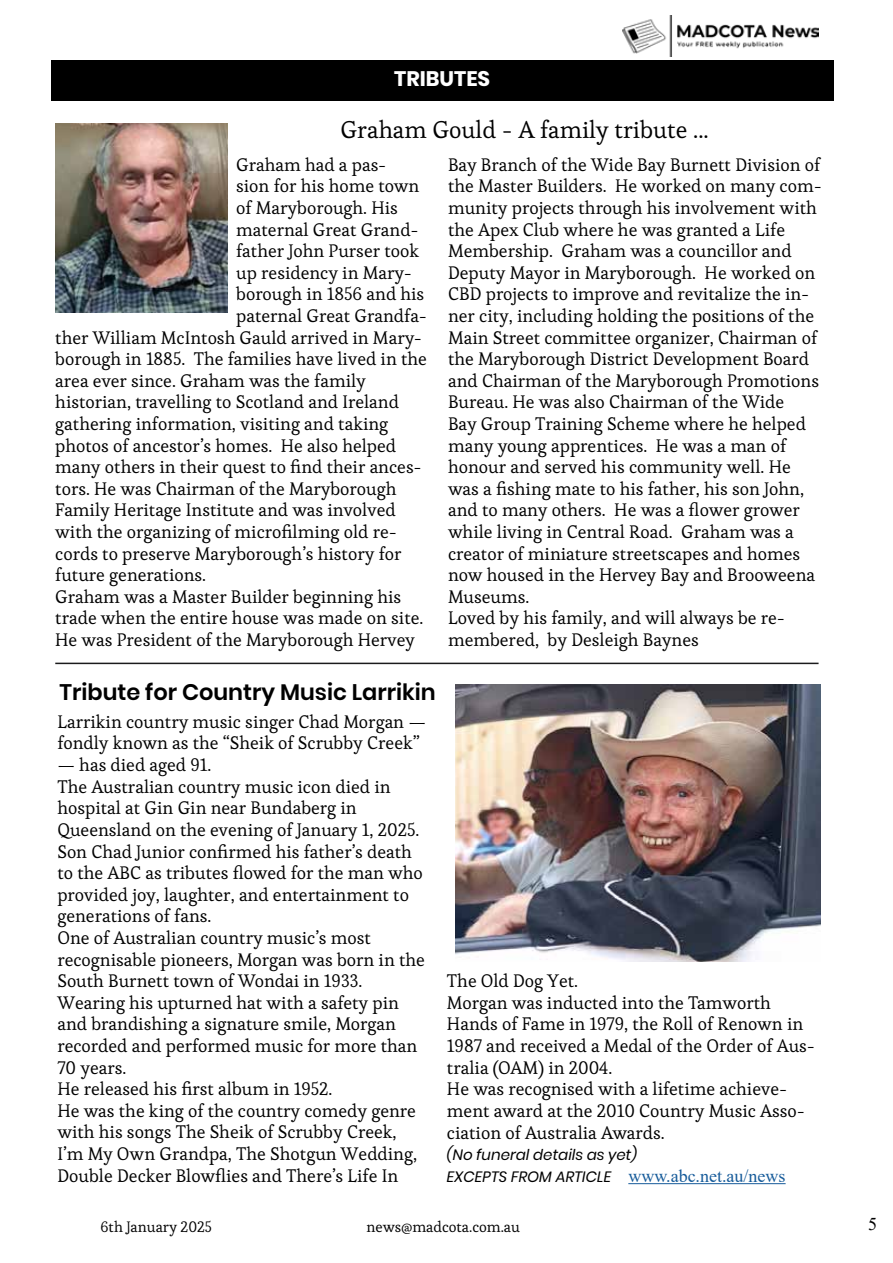
<style>
.page{position:relative;width:893px;height:1263px;background:#fff}
.page>*{position:absolute;margin:0;border:0;box-sizing:border-box;transform-origin:0 0}
.t1{font:24px "Esteban";color:#000}
.t2{font:600 22.5px "Poppins";color:#000}
.t3{font:700 21px "Poppins";color:#fff}
.t4{font:18px/21.6px "Esteban";color:#000}
.t5{font:18px "Times New Roman";color:#165b9a}
.t6{font:18px "Times New Roman";color:#000}
.t7{font:15px "Esteban";color:#000}
.t8{font:italic 15px "Poppins";color:#000}
.s1{font-family:"Poppins";font-style:italic;font-size:15px;color:#000}
</style>
<div class="page">
<img style="left:622px;top:16px;width:196px;height:41px">
<div style="left:51px;top:60px;width:782px;height:41px;background:#000"></div>
<img style="left:55px;top:123px;width:173px;height:190px">
<hr style="left:55px;top:663px;width:764px;height:1px;background:#1b1b1c">
<img style="left:455px;top:685px;width:366px;height:276px">
<hr style="left:628px;top:1183px;width:158px;height:1px;background:#165b9a">
<p class="t3" style="left:394px;top:66px;width:98px">TRIBUTES</p>
<h1 class="t1" style="left:340px;top:115px;width:370px">Graham Gould - A family tribute ...</h1>
<p class="t4" style="left:236px;top:154px;width:152px">Graham had a pas-</p>
<p class="t4" style="left:236px;top:175px;width:185px">sion for his home town</p>
<p class="t4" style="left:236px;top:197px;width:163px">of Maryborough. His</p>
<p class="t4" style="left:236px;top:219px;width:184px">maternal Great Grand-</p>
<p class="t4" style="left:236px;top:240px;width:184px">father John Purser took</p>
<p class="t4" style="left:236px;top:262px;width:177px">up residency in Mary-</p>
<p class="t4" style="left:236px;top:283px;width:190px">borough in 1856 and his</p>
<p class="t4" style="left:236px;top:305px;width:192px">paternal Great Grandfa-</p>
<p class="t4" style="left:55px;top:327px;width:368px">ther William McIntosh Gauld arrived in Mary-</p>
<p class="t4" style="left:55px;top:348px;width:373px">borough in 1885. The families have lived in the</p>
<p class="t4" style="left:55px;top:370px;width:312px">area ever since. Graham was the family</p>
<p class="t4" style="left:55px;top:391px;width:345px">historian, travelling to Scotland and Ireland</p>
<p class="t4" style="left:55px;top:413px;width:334px">gathering information, visiting and taking</p>
<p class="t4" style="left:55px;top:435px;width:342px">photos of ancestor’s homes. He also helped</p>
<p class="t4" style="left:55px;top:456px;width:368px">many others in their quest to find their ances-</p>
<p class="t4" style="left:55px;top:478px;width:343px">tors. He was Chairman of the Maryborough</p>
<p class="t4" style="left:55px;top:499px;width:342px">Family Heritage Institute and was involved</p>
<p class="t4" style="left:55px;top:521px;width:343px">with the organizing of microfilming old re-</p>
<p class="t4" style="left:55px;top:543px;width:348px">cords to preserve Maryborough’s history for</p>
<p class="t4" style="left:55px;top:564px;width:152px">future generations.</p>
<p class="t4" style="left:55px;top:586px;width:347px">Graham was a Master Builder beginning his</p>
<p class="t4" style="left:55px;top:607px;width:370px">trade when the entire house was made on site.</p>
<p class="t4" style="left:55px;top:629px;width:361px">He was President of the Maryborough Hervey</p>
<p class="t2" style="left:60px;top:679px;width:378px">Tribute for Country Music Larrikin</p>
<p class="t4" style="left:57px;top:711px;width:370px">Larrikin country music singer Chad Morgan — fondly known as the “Sheik of Scrubby Creek”</p>
<p class="t4" style="left:57px;top:754px;width:369px">— has died aged 91.<br>The Australian country music icon died in hospital at Gin Gin near Bundaberg in Queensland on the evening of January 1, 2025.<br>Son Chad Junior confirmed his father’s death to the ABC as tributes flowed for the man who provided joy, laughter, and entertainment to generations of fans.<br>One of Australian country music’s most recognisable pioneers, Morgan was born in the South Burnett town of Wondai in 1933.<br>Wearing his upturned hat with a safety pin and brandishing a signature smile, Morgan recorded and performed music for more than 70 years.<br>He released his first album in 1952.<br>He was the king of the country comedy genre with his songs The Sheik of Scrubby Creek, I’m My Own Grandpa, The Shotgun Wedding, Double Decker Blowflies and There’s Life In</p>
<p class="t4" style="left:448px;top:154px;width:375px">Bay Branch of the Wide Bay Burnett Division of the Master Builders. He worked on many com&shy;munity projects through his involvement with the Apex Club where he was granted a Life Membership. Graham was a councillor and Deputy Mayor in Maryborough. He worked on CBD projects to improve and revitalize the in&shy;ner city, including holding the positions of the Main Street committee organizer, Chairman of the Maryborough District Development Board and Chairman of the Maryborough Promotions Bureau. He was also Chairman of the Wide<br>Bay Group Training Scheme where he helped many young apprentices. He was a man of honour and served his community well. He was a fishing mate to his father, his son John, and to many others. He was a flower grower while living in Central Road. Graham was a creator of miniature streetscapes and homes now housed in the Hervey Bay and Brooweena Museums.<br>Loved by his family, and will always be re&shy;membered, by Desleigh Baynes</p>
<p class="t4" style="left:447px;top:970px;width:369px">The Old Dog Yet.<br>Morgan was inducted into the Tamworth Hands of Fame in 1979, the Roll of Renown in 1987 and received a Medal of the Order of Aus&shy;tralia (OAM) in 2004.<br>He was recognised with a lifetime achieve&shy;ment award at the 2010 Country Music Asso&shy;ciation of Australia Awards.</p>
<p class="t8" style="left:447px;top:1146px;width:192px">(No funeral details as yet)</p>
<p class="t5" style="left:447px;top:1163px;width:340px"><span class="s1">EXCEPTS FROM ARTICLE</span> www.abc.net.au/news</p>
<p class="t7" style="left:101px;top:1217px;width:113px">6th January 2025</p>
<p class="t7" style="left:367px;top:1217px;width:155px">news@madcota.com.au</p>
<p class="t6" style="left:868px;top:1211px;width:10px">5</p>
</div>
